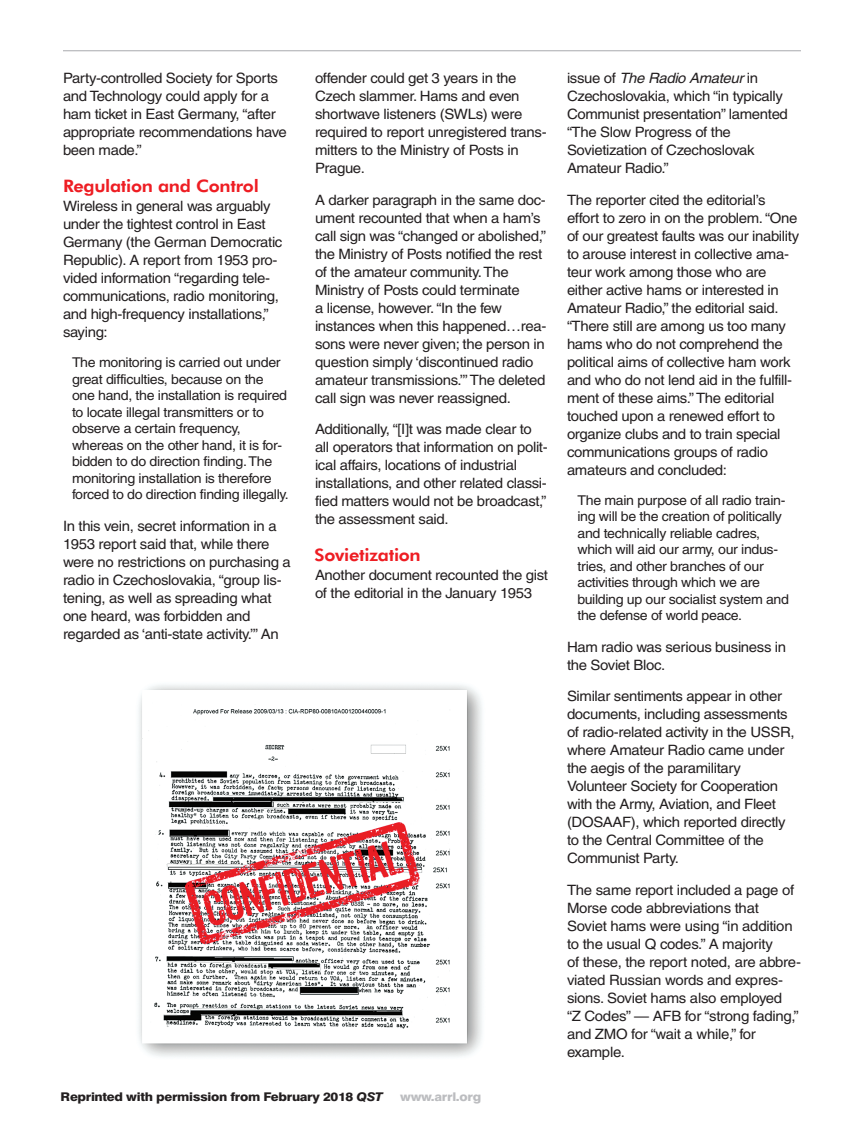
<style>
.page{position:relative;width:864px;height:1134px;background:#fff}
.page>*{position:absolute;margin:0;border:0;box-sizing:border-box;transform-origin:0 0}
.Subhead_1{font:800 17.25px "Futura BT";letter-spacing:-.015em;color:#ee1d23;scale:1.05 1}
.Body_Text{font:14.25px/18px "Helvetica";letter-spacing:-.025em;color:#231f20;scale:1.05 1}
.Body_Text-2{font:13.5px/16.5px "Helvetica";letter-spacing:-.025em;color:#231f20;scale:1.05 1}
.t1{font:800 12px "Swiss 721 BT";letter-spacing:-.025em;color:#231f20;scale:1.1 1}
.t2{font:800 12px "Swiss 721 BT";letter-spacing:-.025em;color:#bcbdc0;scale:1.1 1}
.s1{font-style:italic}
</style>
<div class="page">
<hr style="left:63px;top:50px;width:738px;height:1px;background:#a8a9ad">
<img style="left:138px;top:685px;width:344px;height:372px">
<p class="Body_Text" style="left:63px;top:69px;width:215px">Party-controlled Society for Sports and Technology could apply for a ham ticket in East Germany, “after appropriate recommendations have been made.”</p>
<p class="Subhead_1" style="left:63px;top:175px;width:188px">Regulation and Control</p>
<p class="Body_Text" style="left:63px;top:197px;width:210px">Wireless in general was arguably under the tightest control in East<br>Germany (the German Democratic<br>Republic). A report from 1953 pro&shy;vided information “regarding tele&shy;communications, radio monitoring, and high-frequency installations,” saying:</p>
<p class="Body_Text-2" style="left:72px;top:354px;width:208px">The monitoring is carried out under great difficulties, because on the one hand, the installation is required to locate illegal transmitters or to observe a certain frequency, whereas on the other hand, it is for&shy;bidden to do direction finding. The monitoring installation is therefore forced to do direction finding illegally.</p>
<p class="Body_Text" style="left:63px;top:517px;width:218px">In this vein, secret information in a 1953 report said that, while there were no restrictions on purchasing a radio in Czechoslovakia, “group lis&shy;tening, as well as spreading what one heard, was forbidden and regarded as ‘anti-state activity.’” An</p>
<p class="Body_Text" style="left:315px;top:69px;width:222px">offender could get 3 years in the<br>Czech slammer. Hams and even shortwave listeners (SWLs) were required to report unregistered trans&shy;mitters to the Ministry of Posts in<br>Prague.</p>
<p class="Body_Text" style="left:315px;top:191px;width:222px">A darker paragraph in the same doc&shy;ument recounted that when a ham’s call sign was “changed or abolished,” the Ministry of Posts notified the rest of the amateur community. The Ministry of Posts could terminate<br>a license, however. “In the few instances when this happened…rea&shy;sons were never given; the person in question simply ‘discontinued radio amateur transmissions.’” The deleted call sign was never reassigned.</p>
<p class="Body_Text" style="left:315px;top:420px;width:223px">Additionally, “[I]t was made clear to all operators that information on polit&shy;ical affairs, locations of industrial installations, and other related classi&shy;fied matters would not be broadcast,” the assessment said.</p>
<p class="Subhead_1" style="left:315px;top:544px;width:103px">Sovietization</p>
<p class="Body_Text" style="left:315px;top:566px;width:224px">Another document recounted the gist of the editorial in the January 1953</p>
<p class="t1" style="left:61px;top:1089px;width:294px">Reprinted with permission from February 2018 <span class="s1">QST</span></p>
<p class="t2" style="left:400px;top:1089px;width:75px">www.arrl.org</p>
<p class="Body_Text" style="left:567px;top:69px;width:212px">issue of <span class="s1">The Radio Amateur</span> in<br>Czechoslovakia, which “in typically<br>Communist presentation” lamented “The Slow Progress of the<br>Sovietization of Czechoslovak<br>Amateur Radio.”</p>
<p class="Body_Text" style="left:567px;top:191px;width:223px">The reporter cited the editorial’s effort to zero in on the problem. “One of our greatest faults was our inability to arouse interest in collective ama&shy;teur work among those who are either active hams or interested in Amateur Radio,” the editorial said. “There still are among us too many hams who do not comprehend the political aims of collective ham work and who do not lend aid in the fulfill&shy;ment of these aims.” The editorial touched upon a renewed effort to organize clubs and to train special communications groups of radio amateurs and concluded:</p>
<p class="Body_Text-2" style="left:578px;top:492px;width:203px">The main purpose of all radio train&shy;ing will be the creation of politically and technically reliable cadres, which will aid our army, our indus&shy;tries, and other branches of our activities through which we are building up our socialist system and the defense of world peace.</p>
<p class="Body_Text" style="left:567px;top:638px;width:210px">Ham radio was serious business in the Soviet Bloc.</p>
<p class="Body_Text" style="left:567px;top:687px;width:218px">Similar sentiments appear in other documents, including assessments of radio-related activity in the USSR, where Amateur Radio came under the aegis of the paramilitary<br>Volunteer Society for Cooperation with the Army, Aviation, and Fleet (DOSAAF), which reported directly to the Central Committee of the<br>Communist Party.</p>
<p class="Body_Text" style="left:567px;top:881px;width:224px">The same report included a page of<br>Morse code abbreviations that<br>Soviet hams were using “in addition to the usual Q codes.” A majority<br>of these, the report noted, are abbre&shy;viated Russian words and expres&shy;sions. Soviet hams also employed<br>“Z Codes” — AFB for “strong fading,” and ZMO for “wait a while,” for example.</p>
</div>
